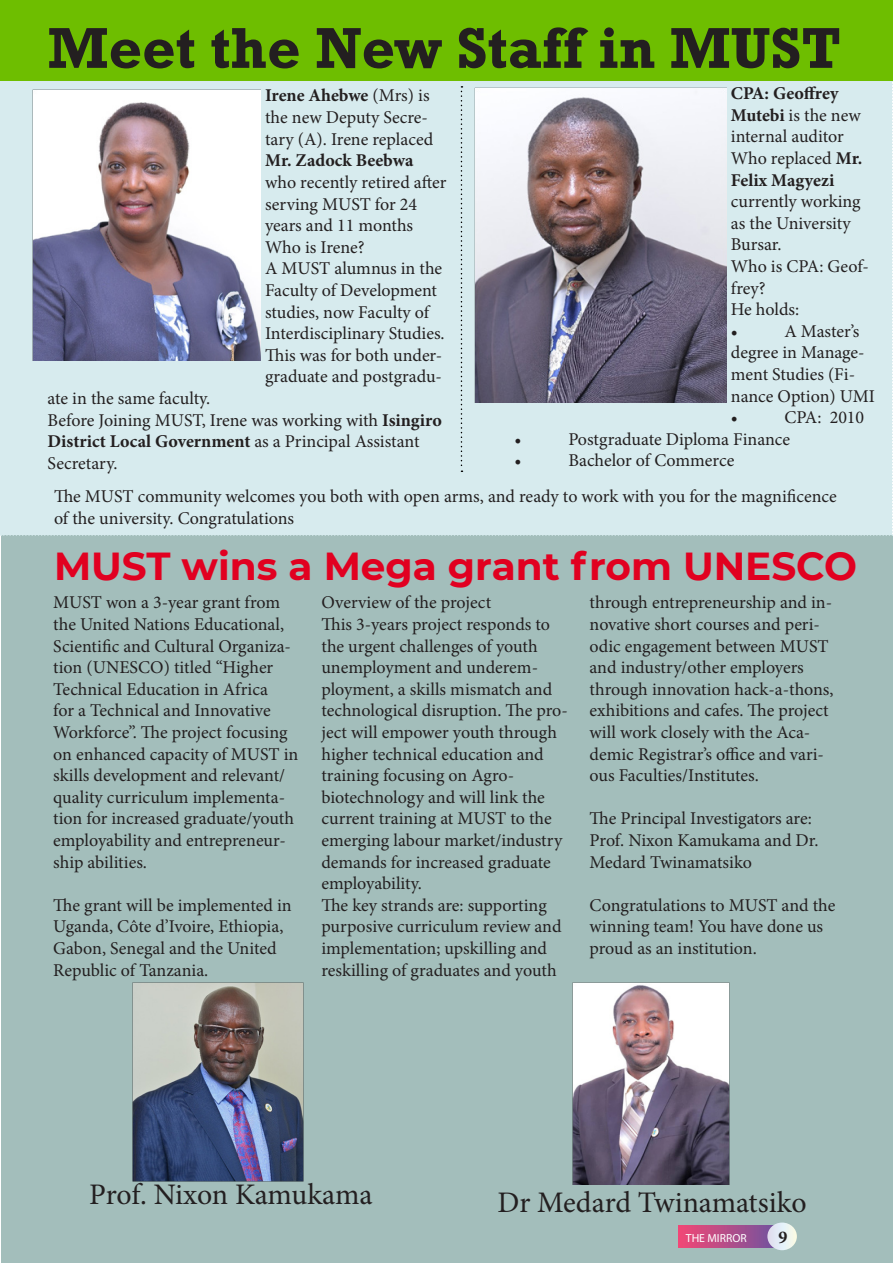
<style>
.page{position:relative;width:893px;height:1263px;background:#fff}
.page>*{position:absolute;margin:0;border:0;box-sizing:border-box;transform-origin:0 0}
.t1{font:700 58.5px "Rockwell";color:#231f20}
.t2{font:700 39px "Montserrat";color:#e10020}
.t3{font:29.85px "Minion Pro";letter-spacing:-.01em;color:#231f20}
.t4{font:18px/21.6px "Minion Pro";color:#231f20}
.t5{font:700 18px "Minion Pro";color:#231f20}
.t6{font:11.7px "Myriad Pro";color:#fff}
.s1{font-weight:700}
</style>
<div class="page">
<div style="left:2px;top:536px;width:891px;height:727px;background:#a3bebb"></div>
<svg style="left:679px;top:1225px;width:88px;height:22px;background:#b84c87"></svg>
<svg style="left:767px;top:1222px;width:30px;height:28px"></svg>
<svg style="left:0;top:81px;width:893px;height:455px;background:#c5cfd6"></svg>
<div style="left:0;top:0;width:893px;height:81px;background:#6ebe00"></div>
<img style="left:133px;top:982px;width:170px;height:199px">
<img style="left:572px;top:982px;width:157px;height:202px">
<p class="t1" style="left:48px;top:13px;width:795px">Meet the New Staff in MUST</p>
<p class="t4" style="left:731px;top:83px;width:131px"><span class="s1">CPA: Geoffrey<br>Mutebi</span> is the new internal auditor</p>
<p class="t4" style="left:731px;top:148px;width:133px">Who replaced <span class="s1">Mr.<br>Felix Magyezi </span>currently working as the University<br>Bursar.</p>
<p class="t4" style="left:731px;top:256px;width:140px">Who is CPA: Geof&shy;frey?</p>
<p class="t4" style="left:731px;top:299px;width:70px">He holds:</p>
<p class="t4" style="left:731px;top:320px;width:9px">•</p>
<p class="t4" style="left:265px;top:85px;width:183px"><span class="s1">Irene Ahebwe</span> (Mrs) is the new Deputy Secre&shy;tary (A). Irene replaced<br><span class="s1">Mr. Zadock Beebwa </span>who recently retired after serving MUST for 24 years and 11 months</p>
<p class="t4" style="left:265px;top:236px;width:101px">Who is Irene?</p>
<p class="t4" style="left:265px;top:258px;width:181px">A MUST alumnus in the<br>Faculty of Development studies, now Faculty of<br>Interdisciplinary Studies.<br>This was for both under&shy;graduate and postgradu-</p>
<p class="t4" style="left:731px;top:320px;width:146px;text-indent:54px">A Master’s degree in Manage&shy;ment Studies (Fi&shy;nance Option) UMI</p>
<p class="t4" style="left:731px;top:407px;width:9px">•</p>
<p class="t4" style="left:784px;top:407px;width:81px">CPA: 2010</p>
<p class="t4" style="left:48px;top:387px;width:164px">ate in the same faculty.</p>
<p class="t4" style="left:48px;top:409px;width:396px">Before Joining MUST, Irene was working with <span class="s1">Isingiro<br>District Local Government</span> as a Principal Assistant<br>Secretary.</p>
<p class="t4" style="left:514px;top:428px;width:9px">•</p>
<p class="t4" style="left:568px;top:428px;width:223px">Postgraduate Diploma Finance</p>
<p class="t4" style="left:514px;top:450px;width:9px">•</p>
<p class="t4" style="left:568px;top:450px;width:167px">Bachelor of Commerce</p>
<p class="t4" style="left:54px;top:486px;width:784px">The MUST community welcomes you both with open arms, and ready to work with you for the magnificence of the university. Congratulations</p>
<p class="t2" style="left:54px;top:538px;width:805px">MUST wins a Mega grant from UNESCO</p>
<p class="t4" style="left:53px;top:592px;width:247px">MUST won a 3-year grant from the United Nations Educational,<br>Scientific and Cultural Organiza&shy;tion (UNESCO) titled “Higher<br>Technical Education in Africa<br>for a Technical and Innovative<br>Workforce”. The project focusing on enhanced capacity of MUST in skills development and relevant/ quality curriculum implementa&shy;tion for increased graduate/youth employability and entrepreneur&shy;ship abilities.</p>
<p class="t4" style="left:53px;top:894px;width:240px">The grant will be implemented in<br>Uganda, Côte d’Ivoire, Ethiopia,<br>Gabon, Senegal and the United<br>Republic of Tanzania.</p>
<p class="t4" style="left:321px;top:592px;width:171px">Overview of the project</p>
<p class="t4" style="left:321px;top:614px;width:248px">This 3-years project responds to the urgent challenges of youth unemployment and underem&shy;ployment, a skills mismatch and technological disruption. The pro&shy;ject will empower youth through higher technical education and training focusing on Agro&shy;biotechnology and will link the current training at MUST to the emerging labour market/industry demands for increased graduate employability.</p>
<p class="t4" style="left:321px;top:894px;width:242px">The key strands are: supporting purposive curriculum review and implementation; upskilling and reskilling of graduates and youth</p>
<p class="t4" style="left:590px;top:592px;width:246px">through entrepreneurship and in&shy;novative short courses and peri&shy;odic engagement between MUST and industry/other employers through innovation hack-a-thons, exhibitions and cafes. The project will work closely with the Aca&shy;demic Registrar’s office and vari&shy;ous Faculties/Institutes.</p>
<p class="t4" style="left:590px;top:808px;width:230px">The Principal Investigators are:<br>Prof. Nixon Kamukama and Dr.<br>Medard Twinamatsiko</p>
<p class="t4" style="left:590px;top:894px;width:247px">Congratulations to MUST and the winning team! You have done us proud as an institution.</p>
<p class="t3" style="left:89px;top:1174px;width:285px">Prof. Nixon Kamukama</p>
<p class="t3" style="left:497px;top:1182px;width:311px">Dr Medard Twinamatsiko</p>
<p class="t6" style="left:686px;top:1231px;width:62px">THE MIRROR</p>
<p class="t5" style="left:779px;top:1224px;width:10px">9</p>
</div>
